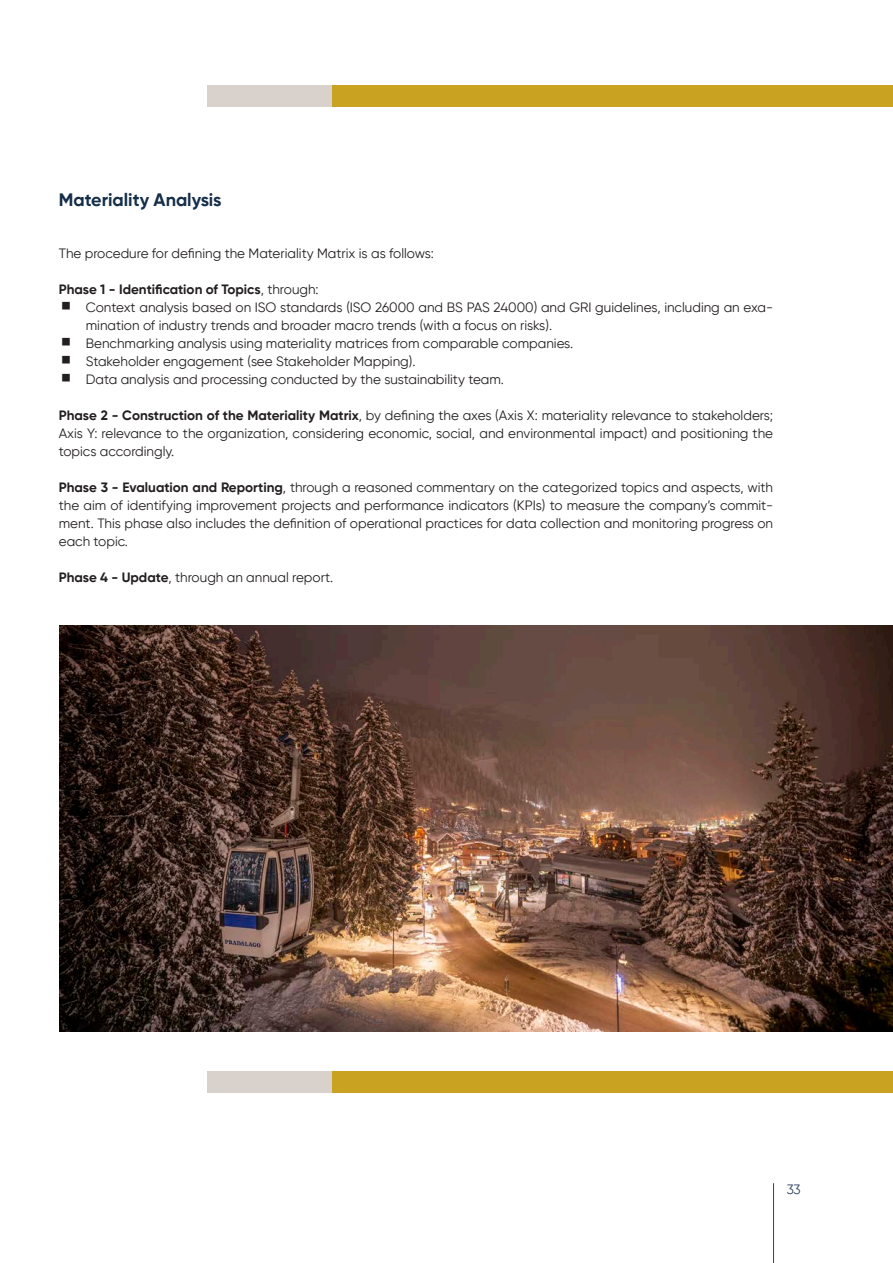
<style>
.page{position:relative;width:893px;height:1263px;background:#fff}
.page>*{position:absolute;margin:0;border:0;box-sizing:border-box;transform-origin:0 0}
.t1{font:700 18px "Gilroy";color:#152e4a}
.t2{font:13.5px/18px "Gilroy";color:#231f20;text-align:justify}
.t3{font:700 13.5px "Gilroy";color:#231f20}
.t4{font:13.5px "Gilroy";color:#2c435c}
.s1{font-weight:400}
.s2{font-weight:700}
</style>
<div class="page">
<hr style="left:773px;top:1183px;width:1px;height:80px;background:#2c435c">
<div style="left:207px;top:85px;width:126px;height:21px;background:#d9d1cc"></div>
<div style="left:333px;top:85px;width:560px;height:21px;background:#c9a221"></div>
<img style="left:60px;top:625px;width:833px;height:407px">
<div style="left:207px;top:1071px;width:126px;height:22px;background:#d9d1cc"></div>
<div style="left:333px;top:1071px;width:560px;height:22px;background:#c9a221"></div>
<p class="t1" style="left:59px;top:189px;width:164px">Materiality Analysis</p>
<p class="t2" style="left:59px;top:244px;width:377px">The procedure for defining the Materiality Matrix is as follows:</p>
<p class="t3" style="left:59px;top:280px;width:261px">Phase 1 - Identification of Topics<span class="s1">, through:</span></p>
<p class="t2" style="left:86px;top:298px;width:689px">Context analysis based on ISO standards (ISO 26000 and BS PAS 24000) and GRI guidelines, including an exa&shy;mination of industry trends and broader macro trends (with a focus on risks).</p>
<p class="t2" style="left:86px;top:334px;width:489px">Benchmarking analysis using materiality matrices from comparable companies.</p>
<p class="t2" style="left:86px;top:352px;width:331px">Stakeholder engagement (see Stakeholder Mapping).</p>
<p class="t2" style="left:86px;top:370px;width:420px">Data analysis and processing conducted by the sustainability team.</p>
<p class="t2" style="left:59px;top:406px;width:716px"><span class="s2">Phase 2 - Construction of the Materiality Matrix</span>, by defining the axes (Axis X: materiality relevance to stakeholders; Axis Y: relevance to the organization, considering economic, social, and environmental impact) and positioning the topics accordingly.</p>
<p class="t2" style="left:59px;top:478px;width:716px"><span class="s2">Phase 3 - Evaluation and Reporting</span>, through a reasoned commentary on the categorized topics and aspects, with the aim of identifying improvement projects and performance indicators (KPIs) to measure the company’s commit&shy;ment. This phase also includes the definition of operational practices for data collection and monitoring progress on each topic.</p>
<p class="t2" style="left:59px;top:568px;width:276px"><span class="s2">Phase 4 - Update</span>, through an annual report.</p>
<p class="t4" style="left:787px;top:1181px;width:16px">33</p>
</div>
